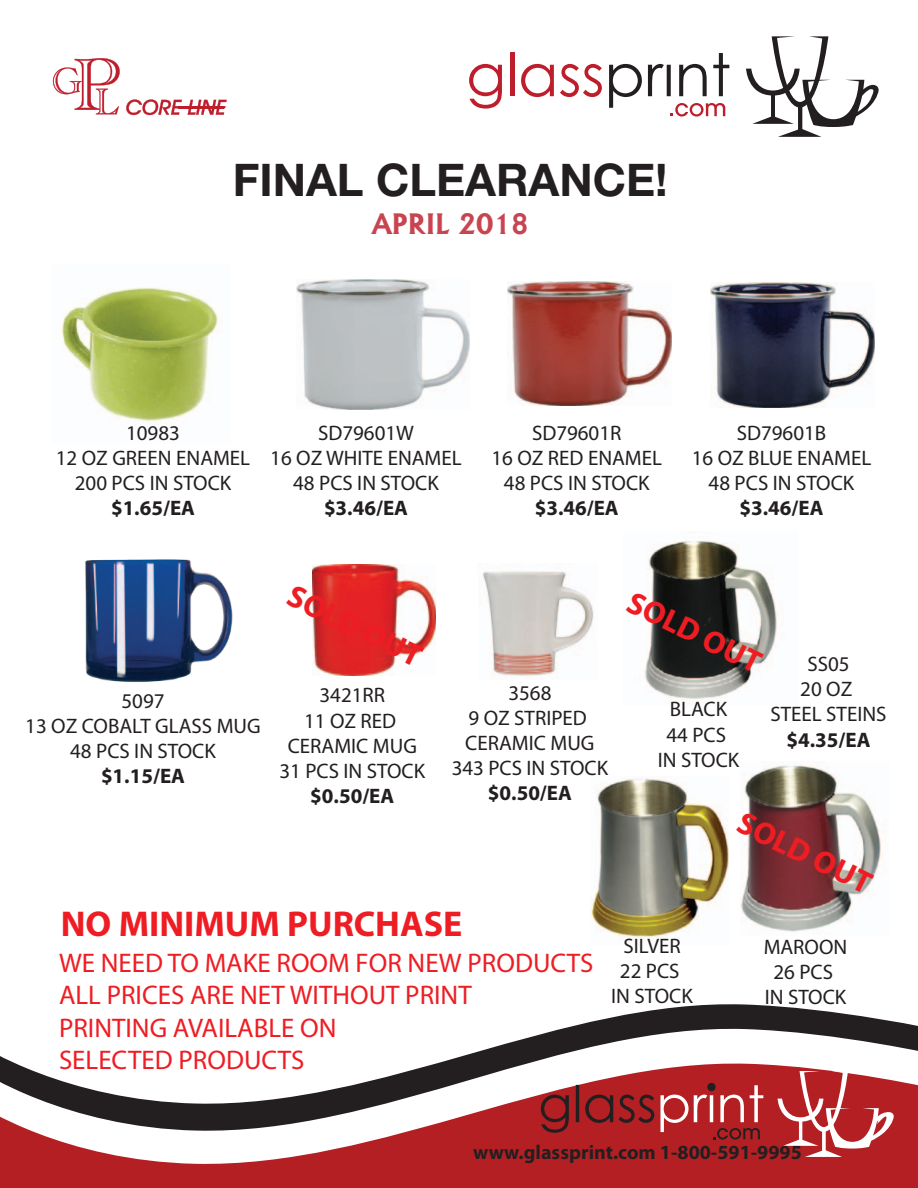
<style>
.page{position:relative;width:918px;height:1188px;background:#fff}
.page>*{position:absolute;margin:0;border:0;box-sizing:border-box;transform-origin:0 0}
.t1{font:700 45px "Helvetica Neue LT Pro";color:#231f20}
.t2{font:700 36px "Myriad Pro";color:#ee1d23}
.t3{font:700 31.5px "Myriad Pro";color:#ee1d23}
.t4{font:27px/32.4px "Myriad Pro";color:#ee1d23}
.t5{font:700 26.85px "Albertus";color:#c84450}
.t6{font:21px/25.2px "Myriad Pro";color:#231f20;text-align:center}
.t7{font:700 21px "Myriad Pro";color:#231f20}
.t8{font:700 20.1px "Myriad Pro";color:#231f20}
</style>
<div class="page">
<img style="left:85px;top:559px;width:148px;height:123px">
<img style="left:313px;top:565px;width:122px;height:111px">
<img style="left:482px;top:571px;width:112px;height:106px">
<img style="left:507px;top:282px;width:165px;height:123px">
<img style="left:710px;top:282px;width:165px;height:125px">
<img style="left:297px;top:280px;width:172px;height:130px">
<svg style="left:578px;top:1004px;width:335px;height:21px"></svg>
<svg style="left:0;top:1025px;width:918px;height:33px"></svg>
<svg style="left:0;top:1058px;width:918px;height:130px;fill:#b41f23"></svg>
<svg style="left:541px;top:1085px;width:113px;height:48px;background:#962629"></svg>
<svg style="left:660px;top:1083px;width:103px;height:57px;background:#b94346"></svg>
<svg style="left:778px;top:1071px;width:116px;height:86px"></svg>
<img style="left:591px;top:778px;width:138px;height:159px">
<img style="left:644px;top:540px;width:133px;height:159px">
<img style="left:62px;top:287px;width:156px;height:135px">
<img style="left:740px;top:765px;width:141px;height:167px">
<svg style="left:52px;top:58px;width:68px;height:57px"></svg>
<svg style="left:126px;top:99px;width:101px;height:16px"></svg>
<hr style="left:178px;top:106px;width:45px;height:2px;background:#be1d2c">
<svg style="left:713px;top:53px;width:16px;height:43px"></svg>
<svg style="left:648px;top:63px;width:59px;height:33px"></svg>
<svg style="left:671px;top:103px;width:54px;height:14px"></svg>
<svg style="left:746px;top:36px;width:133px;height:101px"></svg>
<svg style="left:469px;top:64px;width:33px;height:45px"></svg>
<hr style="left:510px;top:53px;width:4px;height:43px;background:#be1d2c">
<svg style="left:521px;top:64px;width:33px;height:33px"></svg>
<svg style="left:560px;top:64px;width:42px;height:33px"></svg>
<svg style="left:609px;top:64px;width:33px;height:44px"></svg>
<h1 class="t1" style="left:233px;top:152px;width:437px">FINAL CLEARANCE!</h1>
<p class="t5" style="left:372px;top:207px;width:158px">APRIL 2018</p>
<p class="t6" style="left:56px;top:420px;width:196px">10983<br>12 OZ GREEN ENAMEL<br>200 PCS IN STOCK</p>
<p class="t7" style="left:111px;top:494px;width:86px">$1.65/EA</p>
<p class="t6" style="left:270px;top:420px;width:193px">SD79601W<br>16 OZ WHITE ENAMEL<br>48 PCS IN STOCK</p>
<p class="t7" style="left:324px;top:494px;width:86px">$3.46/EA</p>
<p class="t6" style="left:491px;top:420px;width:172px">SD79601R<br>16 OZ RED ENAMEL<br>48 PCS IN STOCK</p>
<p class="t7" style="left:535px;top:494px;width:86px">$3.46/EA</p>
<p class="t6" style="left:692px;top:420px;width:181px">SD79601B<br>16 OZ BLUE ENAMEL<br>48 PCS IN STOCK</p>
<p class="t7" style="left:739px;top:494px;width:86px">$3.46/EA</p>
<p class="t6" style="left:25px;top:688px;width:237px">5097<br>13 OZ COBALT GLASS MUG<br>48 PCS IN STOCK</p>
<p class="t7" style="left:101px;top:763px;width:86px">$1.15/EA</p>
<h3 class="t3" style="left:298px;top:575px;width:147px;rotate:26deg">SOLD OUT</h3>
<h3 class="t3" style="left:638px;top:582px;width:147px;rotate:26deg">SOLD OUT</h3>
<p class="t6" style="left:770px;top:651px;width:118px">SS05<br>20 OZ<br>STEEL STEINS</p>
<p class="t7" style="left:787px;top:726px;width:86px">$4.35/EA</p>
<p class="t6" style="left:452px;top:680px;width:158px">3568<br>9 OZ STRIPED<br>CERAMIC MUG<br>343 PCS IN STOCK</p>
<p class="t7" style="left:488px;top:780px;width:86px">$0.50/EA</p>
<p class="t6" style="left:279px;top:683px;width:147px">3421RR<br>11 OZ RED<br>CERAMIC MUG<br>31 PCS IN STOCK</p>
<p class="t7" style="left:310px;top:783px;width:86px">$0.50/EA</p>
<p class="t6" style="left:658px;top:696px;width:83px">BLACK<br>44 PCS<br>IN STOCK</p>
<h3 class="t3" style="left:748px;top:803px;width:147px;rotate:26deg">SOLD OUT</h3>
<h2 class="t2" style="left:61px;top:900px;width:403px">NO MINIMUM PURCHASE</h2>
<p class="t4" style="left:59px;top:946px;width:536px">WE NEED TO MAKE ROOM FOR NEW PRODUCTS<br>ALL PRICES ARE NET WITHOUT PRINT<br>PRINTING AVAILABLE ON<br>SELECTED PRODUCTS</p>
<p class="t6" style="left:611px;top:933px;width:83px">SILVER<br>22 PCS<br>IN STOCK</p>
<p class="t6" style="left:764px;top:934px;width:85px">MAROON<br>26 PCS<br>IN STOCK</p>
<p class="t8" style="left:473px;top:1139px;width:330px">www.glassprint.com 1-800-591-9995</p>
</div>
